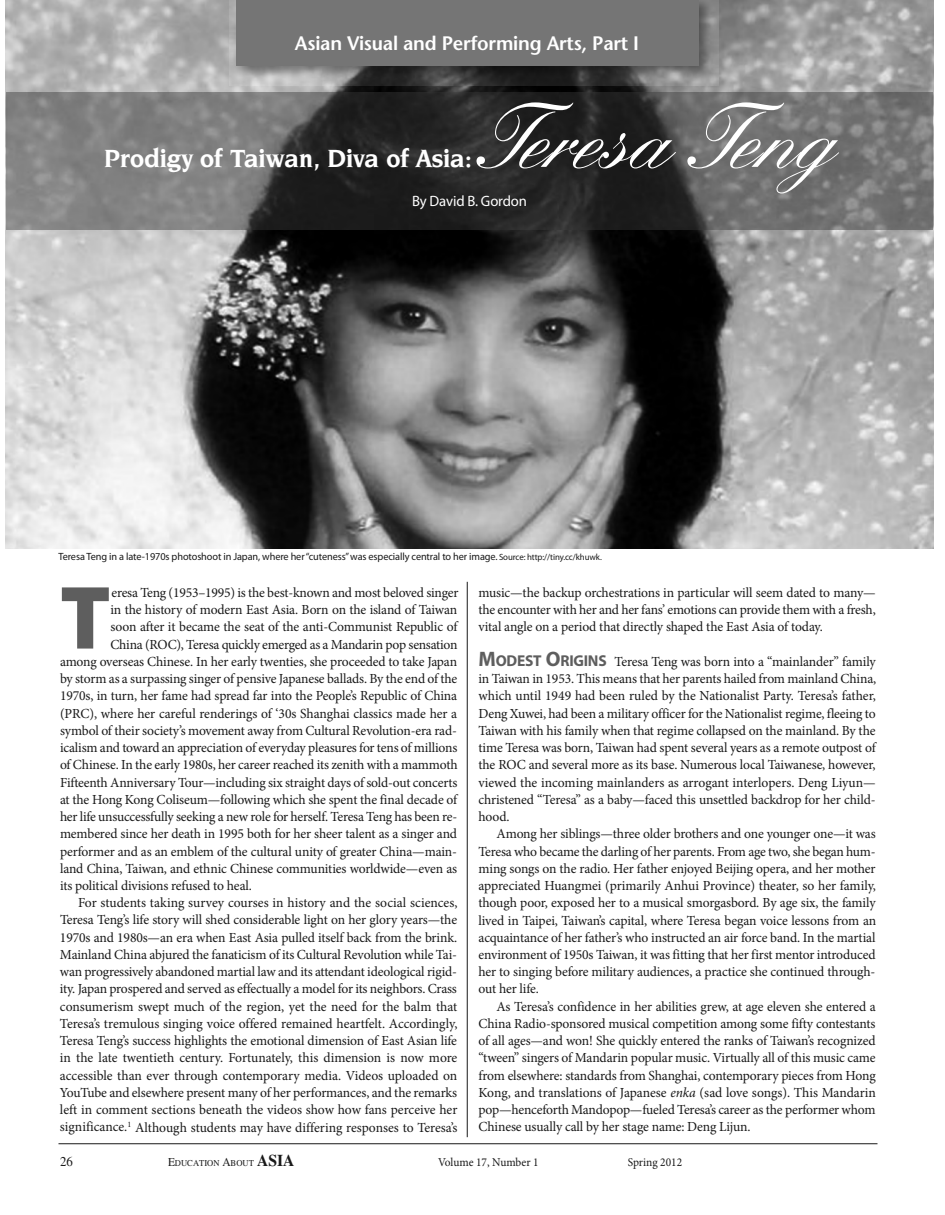
<style>
.page{position:relative;width:945px;height:1215px;background:#fff}
.page>*{position:absolute;margin:0;border:0;box-sizing:border-box;transform-origin:0 0}
.t1{font:900 90.75px "Myriad Pro";color:#5e5e5e}
.t2{font:500 90px "Kuenstler Script";letter-spacing:-.01em;color:#fff}
.t3{font:700 27px "Novarese";letter-spacing:-.01em;color:#fff}
.t4{font:600 19.5px "Stone Sans";letter-spacing:-.01em;color:#fff}
.t5{font:15px "Myriad Pro";letter-spacing:-.01em;color:#fff}
.t6{font:13.8px/17.2px "Minion Pro";letter-spacing:-.01em;color:#191919;text-align:justify}
.t7{font:13.5px "EAA Times";color:#191919;scale:.95 1}
.t8{font:12px "Minion Pro";color:#191919;scale:.95 1}
.t9{font:10.5px "Myriad Pro";letter-spacing:-.01em;color:#191919}
.t10{font:9px "EAA Times";color:#191919;scale:.95 1}
.s1{font-size:9px}
.s2{font-family:"Myriad Pro";font-weight:700;font-size:21px;color:#5e5e5e}
.s3{font-family:"Myriad Pro";font-weight:700;font-size:15.75px;color:#5e5e5e}
.s4{font-style:italic}
.s5{font-size:12px}
.s6{font-weight:700;font-size:16.5px}
</style>
<div class="page">
<img style="left:5px;top:0;width:929px;height:549px">
<hr style="left:467px;top:582px;width:1px;height:555px;background:#191919">
<hr style="left:58px;top:1143px;width:820px;height:1px;background:#191919">
<img style="left:229px;top:0;width:489px;height:85px">
<div style="left:236px;top:0;width:462px;height:66px;background:#757575"></div>
<img style="left:6px;top:93px;width:927px;height:136px">
<h3 class="t4" style="left:295px;top:35px;width:346px">Asian Visual and Performing Arts, Part I</h3>
<h2 class="t2" style="left:479px;top:104px;width:358px">Teresa Teng</h2>
<p class="t5" style="left:412px;top:195px;width:116px">By David B. gordon</p>
<h3 class="t3" style="left:104px;top:147px;width:370px">Prodigy of Taiwan, Diva of Asia:</h3>
<p class="t9" style="left:59px;top:552px;width:545px">Teresa Teng in a late-1970s photoshoot in Japan, where her “cuteness” was especially central to her image. <span class="s1">Source: http://tiny.cc/khuwk.</span></p>
<h1 class="t1" style="left:60px;top:584px;width:52px">T</h1>
<p class="t6" style="left:111px;top:585px;width:348px">eresa Teng (1953–1995) is the best-known and most beloved singer</p>
<p class="t6" style="left:110px;top:602px;width:348px">in the history of modern East Asia. Born on the island of Taiwan</p>
<p class="t6" style="left:110px;top:619px;width:349px">soon after it became the seat of the anti-Communist Republic of</p>
<p class="t6" style="left:110px;top:637px;width:349px">China (ROC), Teresa quickly emerged as a Mandarin pop sensation</p>
<p class="t6" style="left:60px;top:654px;width:399px">among overseas Chinese. In her early twenties, she proceeded to take Japan</p>
<p class="t6" style="left:60px;top:671px;width:399px">by storm as a surpassing singer of pensive Japanese ballads. By the end of the</p>
<p class="t6" style="left:60px;top:688px;width:399px">1970s, in turn, her fame had spread far into the People’s Republic of China</p>
<p class="t6" style="left:60px;top:706px;width:399px">(PRC), where her careful renderings of ‘30s Shanghai classics made her a</p>
<p class="t6" style="left:60px;top:723px;width:398px">symbol of their society’s movement away from Cultural Revolution-era rad-</p>
<p class="t6" style="left:60px;top:740px;width:399px">icalism and toward an appreciation of everyday pleasures for tens of millions</p>
<p class="t6" style="left:60px;top:757px;width:399px">of Chinese. In the early 1980s, her career reached its zenith with a mammoth</p>
<p class="t6" style="left:60px;top:775px;width:399px">Fifteenth Anniversary Tour—including six straight days of sold-out concerts</p>
<p class="t6" style="left:60px;top:792px;width:399px">at the Hong Kong Coliseum—following which she spent the final decade of</p>
<p class="t6" style="left:60px;top:809px;width:399px">her life unsuccessfully seeking a new role for herself. Teresa Teng has been re-</p>
<p class="t6" style="left:60px;top:826px;width:399px">membered since her death in 1995 both for her sheer talent as a singer and</p>
<p class="t6" style="left:60px;top:844px;width:399px">performer and as an emblem of the cultural unity of greater China—main-</p>
<p class="t6" style="left:60px;top:861px;width:399px">land China, Taiwan, and ethnic Chinese communities worldwide—even as</p>
<p class="t6" style="left:60px;top:878px;width:193px">its political divisions refused to heal.</p>
<p class="t6" style="left:78px;top:895px;width:381px">For students taking survey courses in history and the social sciences,</p>
<p class="t6" style="left:60px;top:913px;width:399px">Teresa Teng’s life story will shed considerable light on her glory years—the</p>
<p class="t6" style="left:60px;top:930px;width:399px">1970s and 1980s—an era when East Asia pulled itself back from the brink.</p>
<p class="t6" style="left:60px;top:947px;width:399px">Mainland China abjured the fanaticism of its Cultural Revolution while Tai-</p>
<p class="t6" style="left:60px;top:964px;width:399px">wan progressively abandoned martial law and its attendant ideological rigid-</p>
<p class="t6" style="left:60px;top:982px;width:398px">ity. Japan prospered and served as effectually a model for its neighbors. Crass</p>
<p class="t6" style="left:60px;top:999px;width:399px">consumerism swept much of the region, yet the need for the balm that</p>
<p class="t6" style="left:60px;top:1016px;width:399px">Teresa’s tremulous singing voice offered remained heartfelt. Accordingly,</p>
<p class="t6" style="left:60px;top:1033px;width:399px">Teresa Teng’s success highlights the emotional dimension of East Asian life</p>
<p class="t6" style="left:60px;top:1051px;width:399px">in the late twentieth century. Fortunately, this dimension is now more</p>
<p class="t6" style="left:60px;top:1068px;width:399px">accessible than ever through contemporary media. Videos uploaded on</p>
<p class="t6" style="left:60px;top:1085px;width:399px">youTube and elsewhere present many of her performances, and the remarks</p>
<p class="t6" style="left:60px;top:1102px;width:399px">left in comment sections beneath the videos show how fans perceive her</p>
<p class="t6" style="left:60px;top:1120px;width:399px">significance.<sup>1</sup> Although students may have differing responses to Teresa’s</p>
<p class="t6" style="left:478px;top:585px;width:399px">music—the backup orchestrations in particular will seem dated to many— the encounter with her and her fans’ emotions can provide them with a fresh, vital angle on a period that directly shaped the East Asia of today.</p>
<p class="t6" style="left:479px;top:654px;width:399px"><span class="s2">M</span><span class="s3">ODEST</span> <span class="s2">O</span><span class="s3">RIGINS</span> Teresa Teng was born into a “mainlander” family in Taiwan in 1953. This means that her parents hailed from mainland China, which until 1949 had been ruled by the Nationalist Party. Teresa’s father, Deng Xuwei, had been a military officer for the Nationalist regime, fleeing to Taiwan with his family when that regime collapsed on the mainland. By the time Teresa was born, Taiwan had spent several years as a remote outpost of the ROC and several more as its base. Numerous local Taiwanese, however, viewed the incoming mainlanders as arrogant interlopers. Deng Liyun— christened “Teresa” as a baby—faced this unsettled backdrop for her child&shy;hood.</p>
<p class="t6" style="left:479px;top:826px;width:399px;text-indent:18px">Among her siblings—three older brothers and one younger one—it was Teresa who became the darling of her parents. From age two, she began hum&shy;ming songs on the radio. Her father enjoyed Beijing opera, and her mother appreciated Huangmei (primarily Anhui Province) theater, so her family, though poor, exposed her to a musical smorgasbord. By age six, the family lived in Taipei, Taiwan’s capital, where Teresa began voice lessons from an acquaintance of her father’s who instructed an air force band. In the martial environment of 1950s Taiwan, it was fitting that her first mentor introduced her to singing before military audiences, a practice she continued through&shy;out her life.</p>
<p class="t6" style="left:479px;top:999px;width:399px;text-indent:18px">As Teresa’s confidence in her abilities grew, at age eleven she entered a China Radio-sponsored musical competition among some fifty contestants of all ages—and won! She quickly entered the ranks of Taiwan’s recognized “tween” singers of Mandarin popular music. Virtually all of this music came from elsewhere: standards from Shanghai, contemporary pieces from Hong Kong, and translations of Japanese <span class="s4">enka</span> (sad love songs). This Mandarin pop—henceforth Mandopop—fueled Teresa’s career as the performer whom Chinese usually call by her stage name: Deng Lijun.</p>
<p class="t7" style="left:60px;top:1157px;width:15px">26</p>
<p class="t10" style="left:168px;top:1160px;width:135px"><span class="s5">E</span>DUCATION <span class="s5">A</span>BOUT <span class="s6">ASIA</span></p>
<p class="t8" style="left:438px;top:1157px;width:107px">Volume 17, Number 1</p>
<p class="t8" style="left:628px;top:1157px;width:59px">Spring 2012</p>
</div>
